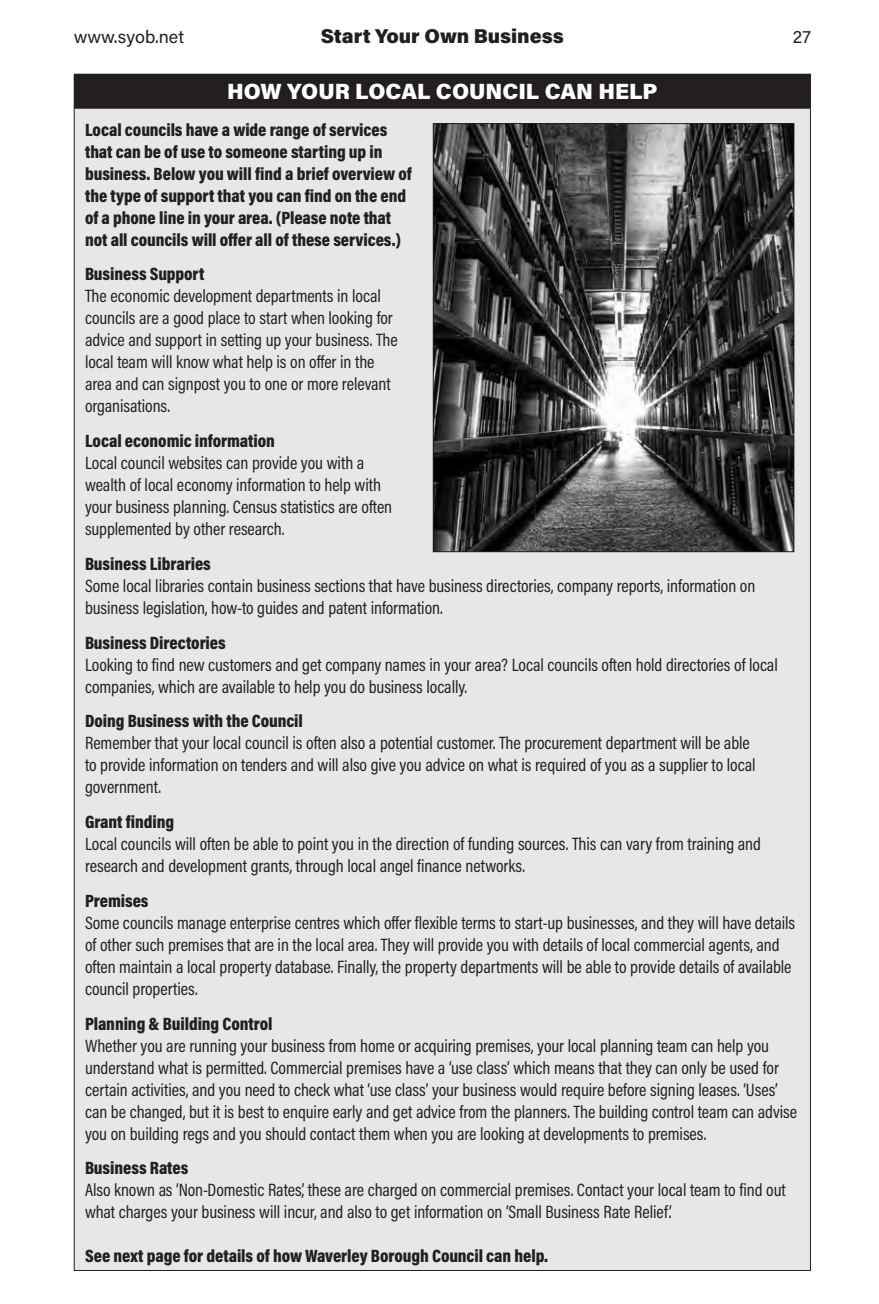
<style>
.page{position:relative;width:879px;height:1304px;background:#fff}
.page>*{position:absolute;margin:0;border:0;box-sizing:border-box;transform-origin:0 0}
._12-header5Box{font:900 22px "Acumin Pro";color:#fff}
.t1{font:900 20px "Acumin Pro";color:#231f20}
._14-textBoxNoSpace14{font:18px/22px "Acumin Pro Cond";letter-spacing:-.005em;color:#231f20}
._13a-textBoxSubHead1{font:900 18px/22px "Acumin Pro Cond";letter-spacing:-.005em;color:#231f20}
._14-textBoxNoSpace14-2{font:900 18px "Acumin Pro Cond";letter-spacing:-.005em;color:#231f20}
.t2{font:18px "Acumin Pro";color:#231f20}
</style>
<div class="page">
<div style="left:74px;top:74px;width:736px;height:34px;background:#231f20"></div>
<div style="left:74px;top:108px;width:736px;height:1162px;background:#e6e7e9"></div>
<hr style="left:74px;top:74px;width:737px;height:1px;background:#231f20">
<hr style="left:810px;top:75px;width:1px;height:33px;background:#231f20">
<hr style="left:74px;top:108px;width:737px;height:1px;background:#231f20">
<hr style="left:74px;top:109px;width:1px;height:1161px;background:#231f20">
<hr style="left:810px;top:109px;width:1px;height:1161px;background:#231f20">
<hr style="left:74px;top:1270px;width:737px;height:1px;background:#231f20">
<img style="left:435px;top:125px;width:357px;height:425px">
<div style="left:433px;top:123px;width:361px;height:429px;border:1px solid #231f20"></div>
<p class="t2" style="left:74px;top:24px;width:112px">www.syob.net</p>
<p class="t1" style="left:321px;top:22px;width:245px">Start Your Own Business</p>
<p class="t2" style="left:792px;top:24px;width:20px">27</p>
<p class="_12-header5Box" style="left:227px;top:76px;width:432px">HOW YOUR LOCAL COUNCIL CAN HELP</p>
<p class="_13a-textBoxSubHead1" style="left:85px;top:118px;width:328px">Local councils have a wide range of services that can be of use to someone starting up in business. Below you will find a brief overview of the type of support that you can find on the end of a phone line in your area. (Please note that not all councils will offer all of these services.)</p>
<p class="_13a-textBoxSubHead1" style="left:85px;top:263px;width:121px">Business Support</p>
<p class="_14-textBoxNoSpace14" style="left:85px;top:285px;width:314px">The economic development departments in local councils are a good place to start when looking for advice and support in setting up your business. The local team will know what help is on offer in the area and can signpost you to one or more relevant organisations.</p>
<p class="_13a-textBoxSubHead1" style="left:85px;top:430px;width:191px">Local economic information</p>
<p class="_14-textBoxNoSpace14" style="left:85px;top:452px;width:309px">Local council websites can provide you with a wealth of local economy information to help with your business planning. Census statistics are often supplemented by other research.</p>
<p class="_13a-textBoxSubHead1" style="left:85px;top:552px;width:127px">Business Libraries</p>
<p class="_14-textBoxNoSpace14" style="left:85px;top:574px;width:672px">Some local libraries contain business sections that have business directories, company reports, information on business legislation, how-to guides and patent information.</p>
<p class="_13a-textBoxSubHead1" style="left:85px;top:631px;width:142px">Business Directories</p>
<p class="_14-textBoxNoSpace14" style="left:85px;top:653px;width:694px">Looking to find new customers and get company names in your area? Local councils often hold directories of local companies, which are available to help you do business locally.</p>
<p class="_13a-textBoxSubHead1" style="left:85px;top:710px;width:219px">Doing Business with the Council</p>
<p class="_14-textBoxNoSpace14" style="left:85px;top:732px;width:672px">Remember that your local council is often also a potential customer. The procurement department will be able to provide information on tenders and will also give you advice on what is required of you as a supplier to local government.</p>
<p class="_13a-textBoxSubHead1" style="left:85px;top:811px;width:91px">Grant finding</p>
<p class="_14-textBoxNoSpace14" style="left:85px;top:833px;width:677px">Local councils will often be able to point you in the direction of funding sources. This can vary from training and research and development grants, through local angel finance networks.</p>
<p class="_13a-textBoxSubHead1" style="left:85px;top:889px;width:65px">Premises</p>
<p class="_14-textBoxNoSpace14" style="left:85px;top:911px;width:711px">Some councils manage enterprise centres which offer flexible terms to start-up businesses, and they will have details of other such premises that are in the local area. They will provide you with details of local commercial agents, and often maintain a local property database. Finally, the property departments will be able to provide details of available council properties.</p>
<p class="_13a-textBoxSubHead1" style="left:85px;top:1012px;width:189px">Planning &amp; Building Control</p>
<p class="_14-textBoxNoSpace14" style="left:85px;top:1034px;width:713px">Whether you are running your business from home or acquiring premises, your local planning team can help you understand what is permitted. Commercial premises have a ‘use class’ which means that they can only be used for certain activities, and you need to check what ‘use class’ your business would require before signing leases. ‘Uses’ can be changed, but it is best to enquire early and get advice from the planners. The building control team can advise you on building regs and you should contact them when you are looking at developments to premises.</p>
<p class="_13a-textBoxSubHead1" style="left:85px;top:1157px;width:105px">Business Rates</p>
<p class="_14-textBoxNoSpace14" style="left:85px;top:1179px;width:702px">Also known as ‘Non-Domestic Rates’, these are charged on commercial premises. Contact your local team to find out what charges your business will incur, and also to get information on ‘Small Business Rate Relief’.</p>
<p class="_14-textBoxNoSpace14-2" style="left:85px;top:1244px;width:464px">See next page for details of how Waverley Borough Council can help.</p>
</div>
